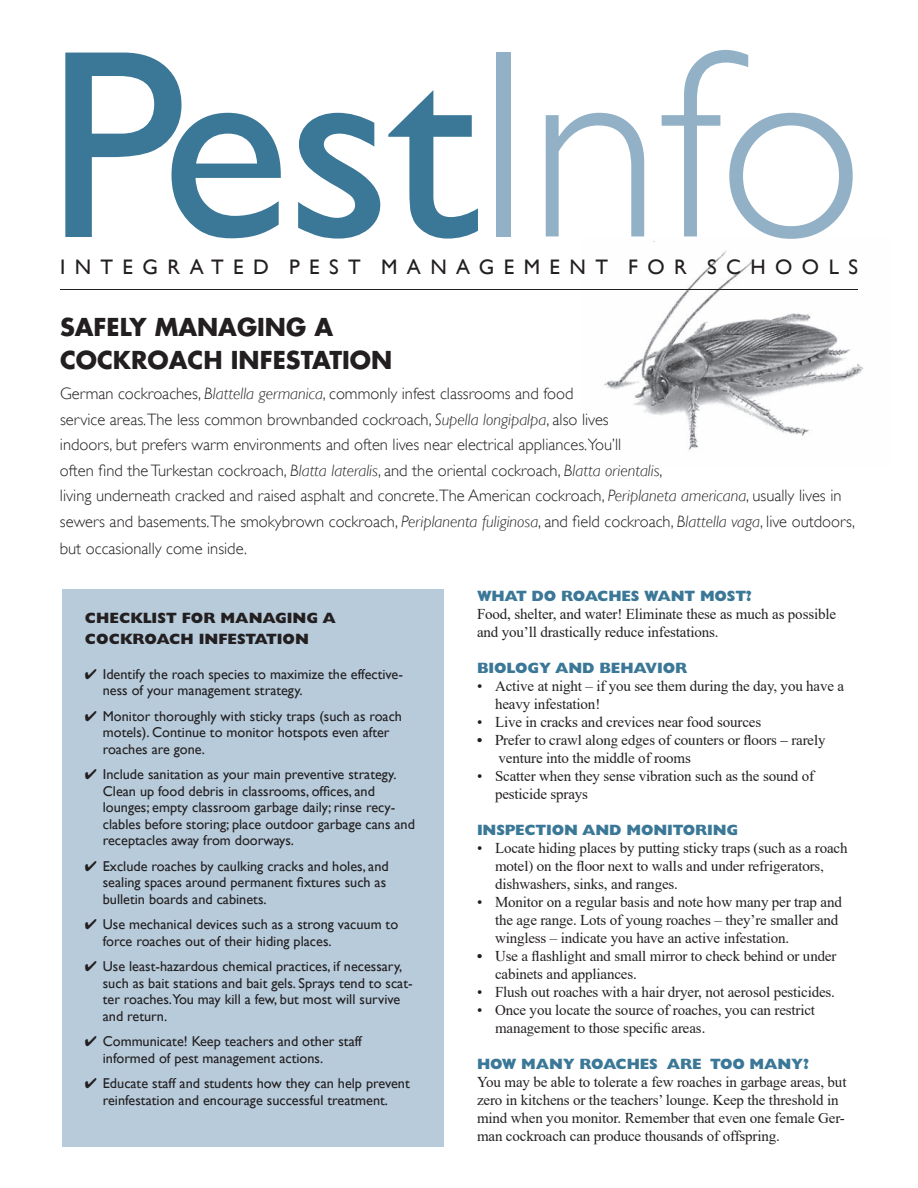
<style>
.page{position:relative;width:918px;height:1188px;background:#fff}
.page>*{position:absolute;margin:0;border:0;box-sizing:border-box;transform-origin:0 0}
.t1{font:270px "Gill Sans";color:#3b7897}
.t2{font:700 24px/33px "Futura";color:#231f20}
.t3{font:21px "Gill Sans";letter-spacing:.45em;color:#231f20}
.t4{font:300 16.5px/25.5px "Gill Sans";color:#231f20}
.t5{font:15px/18px "Times New Roman";letter-spacing:-.01em;color:#231f20}
.t6{font:15px/18px "Times";letter-spacing:-.01em;color:#231f20}
.t7{font:800 15px "Gill Sans";letter-spacing:-.01em;color:#3b7897}
.t8{font:800 15px/21px "Gill Sans";color:#231f20}
.t9{font:14.25px/16.5px "Gill Sans";color:#231f20}
.s1{font-weight:300;color:#92b1c7}
.s2{font-style:italic}
.s3{font-family:"Times New Roman"}
.s4{font-family:"Times"}
</style>
<div class="page">
<div style="left:62px;top:590px;width:381px;height:558px;background:#b7cbdb"></div>
<img style="left:590px;top:241px;width:274px;height:209px">
<hr style="left:60px;top:289px;width:798px;height:1px;background:#231f20">
<h1 class="t1" style="left:46px;top:-11px;width:819px">Pest<span class="s1">Info</span></h1>
<h3 class="t3" style="left:60px;top:255px;width:550px">INTEGRATED PEST MANAGEMENT</h3>
<h3 class="t3" style="left:628px;top:255px;width:231px">FOR SCHOOLS</h3>
<h1 class="t2" style="left:60px;top:310px;width:334px">SAFELY MANAGING A<br>COCKROACH INFESTATION</h1>
<p class="t4" style="left:60px;top:381px;width:796px">German cockroaches, <span class="s2">Blattella germanica</span>, commonly infest classrooms and food<br>ser vice areas.The less common brownbanded cockroach, <span class="s2">Supella longipalpa</span>, also lives<br>indoors, but prefers warm environments and often lives near electrical appliances.You’ll<br>often find the Turkestan cockroach, <span class="s2">Blatta lateralis</span>, and the oriental cockroach, <span class="s2">Blatta orientalis</span>,<br>living underneath cracked and raised asphalt and concrete.The American cockroach, <span class="s2">Periplaneta americana</span>, usually lives in sewers and basements.The smokybrown cockroach, <span class="s2">Periplanenta fuliginosa</span>, and field cockroach, <span class="s2">Blattella vaga</span>, live outdoors,</p>
<p class="t4" style="left:60px;top:535px;width:189px">but occasionally come inside.</p>
<h2 class="t7" style="left:477px;top:587px;width:276px">WHAT DO ROACHES WANT MOST?</h2>
<p class="t5" style="left:477px;top:604px;width:361px">Food, shelter, and water! Eliminate these as much as possible and you’ll drastically reduce infestations.</p>
<h2 class="t7" style="left:477px;top:659px;width:212px">BIOLOGY AND BEHAVIOR</h2>
<p class="t5" style="left:495px;top:676px;width:351px;text-indent:-18px">• Active at night – if you see them during the day, you have a heavy infestation!</p>
<p class="t5" style="left:477px;top:712px;width:286px">• Live in cracks and crevices near food sources</p>
<p class="t6" style="left:499px;top:729px;width:329px;text-indent:-22px">• Prefer to crawl along edges of counters or floors – rarely <span class="s3">venture into the middle of rooms</span></p>
<p class="t5" style="left:495px;top:766px;width:321px;text-indent:-18px">• Scatter when they sense vibration such as the sound of pesticide sprays</p>
<h2 class="t7" style="left:477px;top:821px;width:263px">INSPECTION AND MONITORING</h2>
<p class="t5" style="left:495px;top:838px;width:354px;text-indent:-18px">• Locate hiding places by putting sticky traps (such as a roach <span class="s4">motel) on the floor next to walls and under refrigerators, </span>dishwashers, sinks, and ranges.</p>
<p class="t5" style="left:495px;top:892px;width:348px;text-indent:-18px">• Monitor on a regular basis and note how many per trap and the age range. Lots of young roaches – they’re smaller and wingless – indicate you have an active infestation.</p>
<p class="t6" style="left:495px;top:945px;width:343px;text-indent:-18px">• Use a flashlight and small mirror to check behind or under <span class="s3">cabinets and appliances.</span></p>
<p class="t5" style="left:477px;top:982px;width:360px">• Flush out roaches with a hair dryer, not aerosol pesticides.</p>
<p class="t5" style="left:495px;top:1000px;width:322px;text-indent:-18px">• Once you locate the source of roaches, you can restrict <span class="s4">management to those specific areas.</span></p>
<h2 class="t7" style="left:477px;top:1055px;width:334px">HOW MANY ROACHES ARE TOO MANY?</h2>
<p class="t5" style="left:477px;top:1072px;width:371px">You may be able to tolerate a few roaches in garbage areas, but zero in kitchens or the teachers’ lounge. Keep the threshold in mind when you monitor. Remember that even one female Ger&shy;man cockroach can produce thousands of offspring.</p>
<h3 class="t8" style="left:85px;top:608px;width:253px">CHECKLIST FOR MANAGING A<br>COCKROACH INFESTATION</h3>
<p class="t9" style="left:103px;top:666px;width:302px;text-indent:-18px">✔ Identify the roach species to maximize the effective&shy;ness of your management strategy.</p>
<p class="t9" style="left:103px;top:708px;width:301px;text-indent:-18px">✔ Monitor thoroughly with sticky traps (such as roach motels). Continue to monitor hotspots even after roaches are gone.</p>
<p class="t9" style="left:103px;top:766px;width:314px;text-indent:-18px">✔ Include sanitation as your main preventive strategy.<br>Clean up food debris in classrooms, offices, and lounges; empty classroom garbage daily; rinse recy&shy;clables before storing; place outdoor garbage cans and receptacles away from doorways.</p>
<p class="t9" style="left:103px;top:858px;width:287px;text-indent:-18px">✔ Exclude roaches by caulking cracks and holes, and sealing spaces around permanent fixtures such as bulletin boards and cabinets.</p>
<p class="t9" style="left:103px;top:916px;width:297px;text-indent:-18px">✔ Use mechanical devices such as a strong vacuum to force roaches out of their hiding places.</p>
<p class="t9" style="left:103px;top:958px;width:311px;text-indent:-18px">✔ Use least-hazardous chemical practices, if necessary, such as bait stations and bait gels. Sprays tend to scat&shy;ter roaches.You may kill a few, but most will survive and return.</p>
<p class="t9" style="left:103px;top:1033px;width:261px;text-indent:-18px">✔ Communicate! Keep teachers and other staff informed of pest management actions.</p>
<p class="t9" style="left:85px;top:1075px;width:326px;text-align:center">✔ Educate staff and students how they can help prevent reinfestation and encourage successful treatment.</p>
</div>
